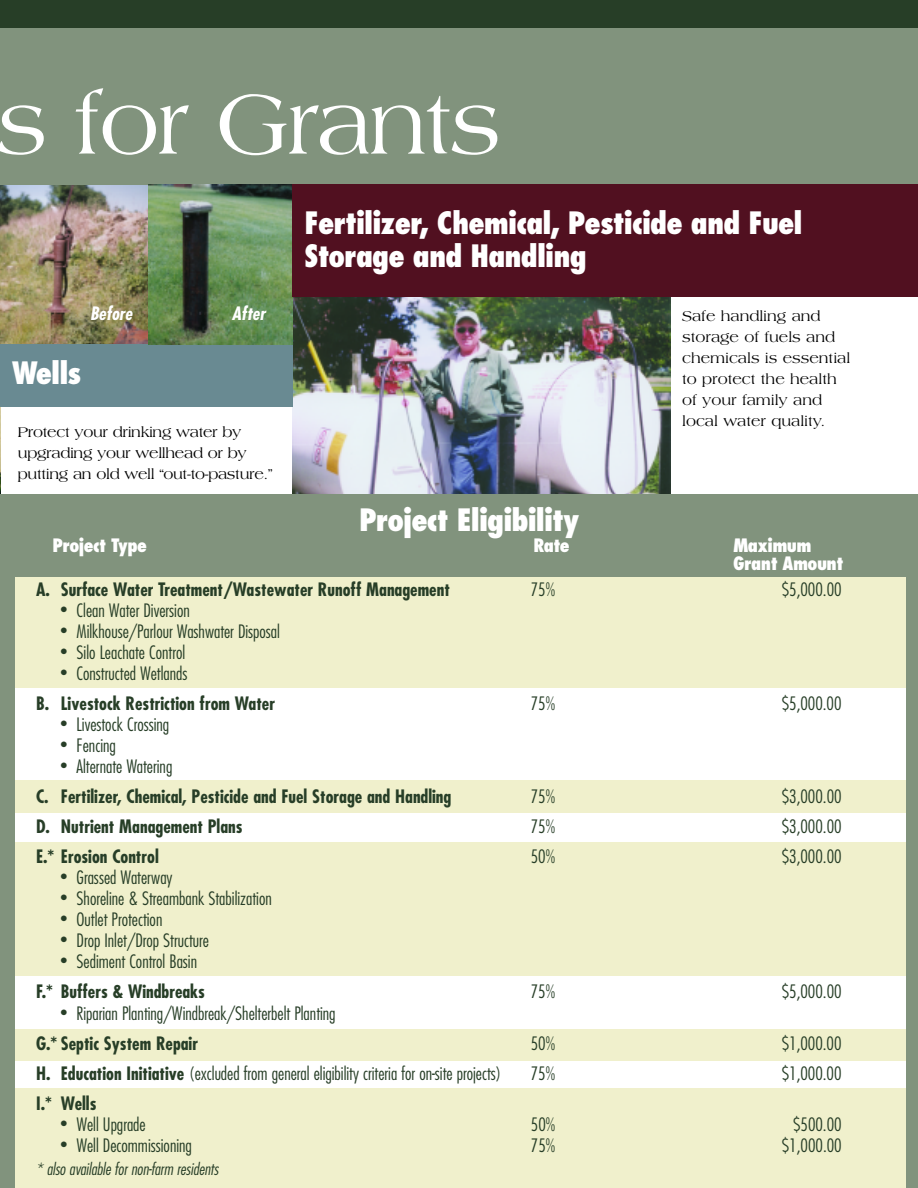
<style>
.page{position:relative;width:918px;height:1188px;background:#fff}
.page>*{position:absolute;margin:0;border:0;box-sizing:border-box;transform-origin:0 0}
.t1{font:90px "Americana";letter-spacing:-.03em;color:#fff}
.t2{font:800 condensed 30px/33px "Futura";letter-spacing:-.03em;color:#fff}
.t3{font:300 condensed 18px/30px "Futura";color:#273e27}
.t4{font:700 condensed 18px/30px "Futura";color:#273e27}
.t5{font:800 condensed 18px/18px "Futura";letter-spacing:-.03em;color:#fff}
.t6{font:italic 700 condensed 18px "Futura";color:#fff}
.t7{font:italic 300 condensed 16.5px "Futura";color:#273e27}
.t8{font:15px/21px "Americana";color:#000}
.t9{font:15px/21px "Americana";letter-spacing:-.02em;color:#000}
.s1{font-size:15px}
.s2{font-weight:300;font-size:15px}
.s3{font-weight:300}
.s4{font-weight:700}
</style>
<div class="page">
<div style="left:0;top:1089px;width:918px;height:99px;background:#f0f0cc"></div>
<div style="left:0;top:1029px;width:918px;height:32px;background:#f0f0cc"></div>
<div style="left:0;top:842px;width:918px;height:134px;background:#f0f0cc"></div>
<div style="left:0;top:781px;width:918px;height:32px;background:#f0f0cc"></div>
<img style="left:0;top:185px;width:148px;height:159px">
<img style="left:0;top:407px;width:1px;height:88px">
<div style="left:0;top:24px;width:918px;height:160px;background:#81937d"></div>
<div style="left:0;top:0;width:918px;height:28px;background:#273e27"></div>
<img style="left:292px;top:297px;width:378px;height:198px">
<div style="left:0;top:344px;width:292px;height:63px;background:#698a92"></div>
<div style="left:0;top:554px;width:918px;height:134px;background:#f0f0cc"></div>
<div style="left:0;top:495px;width:918px;height:82px;background:#81937d"></div>
<div style="left:0;top:501px;width:15px;height:687px;background:#81937d"></div>
<div style="left:906px;top:501px;width:12px;height:687px;background:#81937d"></div>
<img style="left:148px;top:185px;width:144px;height:160px">
<div style="left:292px;top:184px;width:626px;height:113px;background:#511020"></div>
<h1 class="t1" style="left:-4px;top:88px;width:507px">s for Grants</h1>
<p class="t6" style="left:90px;top:305px;width:44px">Before</p>
<p class="t6" style="left:232px;top:305px;width:35px">After</p>
<h2 class="t2" style="left:12px;top:359px;width:71px">Wells</h2>
<p class="t9" style="left:18px;top:422px;width:256px">Protect your drinking water by upgrading your wellhead or by putting an old well “out-to-pasture.”</p>
<h2 class="t2" style="left:304px;top:209px;width:500px">Fertilizer, Chemical, Pesticide and Fuel<br>Storage and Handling</h2>
<p class="t8" style="left:682px;top:307px;width:170px">Safe handling and storage of fuels and chemicals is essential to protect the health of your family and local water quality.</p>
<h2 class="t2" style="left:359px;top:506px;width:222px">Project Eligibility</h2>
<p class="t5" style="left:52px;top:537px;width:96px">Project Type</p>
<p class="t5" style="left:533px;top:537px;width:38px">Rate</p>
<p class="t5" style="left:733px;top:537px;width:112px">Maximum<br>Grant Amount</p>
<p class="t4" style="left:36px;top:576px;width:415px">A. Surface Water Treatment/Wastewater Runoff Management</p>
<p class="t3" style="left:531px;top:576px;width:26px">75%</p>
<p class="t3" style="left:782px;top:576px;width:61px">$5,000.00</p>
<p class="t3" style="left:61px;top:597px;width:130px"><span class="s1">•</span> Clean Water Diversion</p>
<p class="t3" style="left:61px;top:618px;width:221px"><span class="s1">•</span> Milkhouse/Parlour Washwater Disposal</p>
<p class="t3" style="left:61px;top:639px;width:126px"><span class="s1">•</span> Silo Leachate Control</p>
<p class="t4" style="left:36px;top:660px;width:240px;text-indent:25px"><span class="s2">•</span> <span class="s3">Constructed Wetlands<br></span>B. Livestock Restriction from Water</p>
<p class="t3" style="left:531px;top:690px;width:26px">75%</p>
<p class="t3" style="left:782px;top:690px;width:61px">$5,000.00</p>
<p class="t3" style="left:61px;top:711px;width:110px"><span class="s1">•</span> Livestock Crossing</p>
<p class="t3" style="left:61px;top:732px;width:56px"><span class="s1">•</span> Fencing</p>
<p class="t4" style="left:36px;top:753px;width:417px;text-indent:25px"><span class="s2">•</span> <span class="s3">Alternate Watering<br></span>C. Fertilizer, Chemical, Pesticide and Fuel Storage and Handling</p>
<p class="t3" style="left:531px;top:783px;width:26px">75%</p>
<p class="t3" style="left:782px;top:783px;width:61px">$3,000.00</p>
<p class="t4" style="left:36px;top:813px;width:208px">D. Nutrient Management Plans</p>
<p class="t3" style="left:531px;top:813px;width:26px">75%</p>
<p class="t3" style="left:782px;top:813px;width:61px">$3,000.00</p>
<p class="t4" style="left:36px;top:843px;width:124px">E.* Erosion Control</p>
<p class="t3" style="left:531px;top:843px;width:26px">50%</p>
<p class="t3" style="left:782px;top:843px;width:61px">$3,000.00</p>
<p class="t3" style="left:61px;top:864px;width:113px"><span class="s1">•</span> Grassed Waterway</p>
<p class="t3" style="left:61px;top:885px;width:212px"><span class="s1">•</span> Shoreline &amp; Streambank Stabilization</p>
<p class="t3" style="left:61px;top:906px;width:103px"><span class="s1">•</span> Outlet Protection</p>
<p class="t3" style="left:61px;top:927px;width:150px"><span class="s1">•</span> Drop Inlet/Drop Structure</p>
<p class="t4" style="left:36px;top:948px;width:170px;text-indent:25px"><span class="s2">•</span> <span class="s3">Sediment Control Basin<br></span>F.* Buffers &amp; Windbreaks</p>
<p class="t3" style="left:531px;top:978px;width:26px">75%</p>
<p class="t3" style="left:782px;top:978px;width:61px">$5,000.00</p>
<p class="t3" style="left:36px;top:1000px;width:301px;text-indent:25px"><span class="s1">•</span> Riparian Planting/Windbreak/Shelterbelt Planting<br><span class="s4">G.* Septic System Repair</span></p>
<p class="t3" style="left:531px;top:1030px;width:26px">50%</p>
<p class="t3" style="left:782px;top:1030px;width:61px">$1,000.00</p>
<p class="t3" style="left:36px;top:1060px;width:467px"><span class="s4">H. Education Initiative</span> (excluded from general eligibility criteria for on-site projects)</p>
<p class="t3" style="left:531px;top:1060px;width:26px">75%</p>
<p class="t3" style="left:782px;top:1060px;width:61px">$1,000.00</p>
<p class="t4" style="left:36px;top:1090px;width:62px">I.* Wells</p>
<p class="t3" style="left:61px;top:1111px;width:86px"><span class="s1">•</span> Well Upgrade</p>
<p class="t3" style="left:531px;top:1111px;width:26px">50%</p>
<p class="t3" style="left:793px;top:1111px;width:50px">$500.00</p>
<p class="t3" style="left:61px;top:1132px;width:133px"><span class="s1">•</span> Well Decommissioning</p>
<p class="t3" style="left:531px;top:1132px;width:26px">75%</p>
<p class="t3" style="left:782px;top:1132px;width:61px">$1,000.00</p>
<p class="t7" style="left:36px;top:1161px;width:184px">* also available for non-farm residents</p>
</div>
